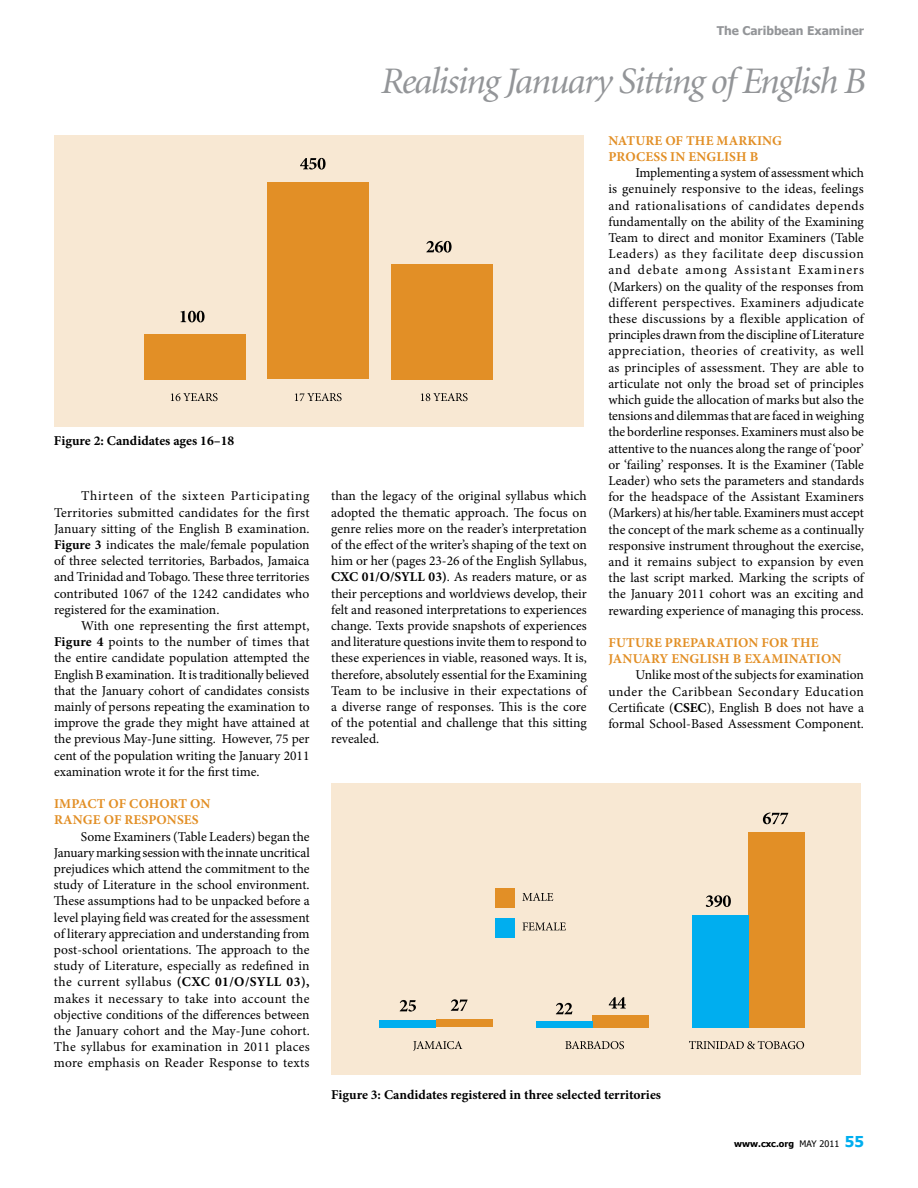
<style>
.page{position:relative;width:918px;height:1188px;background:#fff}
.page>*{position:absolute;margin:0;border:0;box-sizing:border-box;transform-origin:0 0}
.t1{font:italic 37.5px "Minion";letter-spacing:-.04em;color:#939598}
.t2{font:13.5px/16.2px "Minion Pro";color:#000;text-align:justify}
.t3{font:700 13.5px "Minion Pro";letter-spacing:.01em;color:#e28f26}
.t4{font:700 13.5px "Minion Pro";color:#000}
.t5{font:700 12px "Tahoma";color:#939598}
.t6{font:700 9px "Tahoma";color:#000}
.s1{font-weight:700}
.s2{font-weight:400}
.s3{font-size:15px;color:#00aeef}
</style>
<div class="page">
<div style="left:54px;top:135px;width:529px;height:292px;background:#f8e8d3"></div>
<div style="left:144px;top:334px;width:102px;height:45px;background:#e28f26"></div>
<div style="left:267px;top:183px;width:102px;height:196px;background:#e28f26"></div>
<div style="left:392px;top:264px;width:101px;height:115px;background:#e28f26"></div>
<svg style="left:171px;top:393px;width:47px;height:8px"></svg>
<svg style="left:295px;top:393px;width:47px;height:8px"></svg>
<svg style="left:421px;top:393px;width:47px;height:8px"></svg>
<svg style="left:180px;top:311px;width:25px;height:11px"></svg>
<svg style="left:300px;top:158px;width:26px;height:12px"></svg>
<svg style="left:426px;top:241px;width:26px;height:12px"></svg>
<div style="left:331px;top:783px;width:529px;height:292px;background:#f8e8d3"></div>
<svg style="left:413px;top:1041px;width:49px;height:10px"></svg>
<div style="left:436px;top:1020px;width:56px;height:7px;background:#e28f26"></div>
<div style="left:592px;top:1015px;width:57px;height:12px;background:#e28f26"></div>
<div style="left:749px;top:832px;width:56px;height:195px;background:#e28f26"></div>
<div style="left:380px;top:1020px;width:56px;height:7px;background:#00aeef"></div>
<div style="left:536px;top:1021px;width:56px;height:6px;background:#00aeef"></div>
<div style="left:692px;top:915px;width:57px;height:112px;background:#00aeef"></div>
<svg style="left:400px;top:1000px;width:16px;height:12px"></svg>
<svg style="left:451px;top:999px;width:17px;height:12px"></svg>
<svg style="left:556px;top:1003px;width:16px;height:11px"></svg>
<svg style="left:609px;top:997px;width:17px;height:12px"></svg>
<svg style="left:706px;top:895px;width:25px;height:12px"></svg>
<svg style="left:763px;top:812px;width:25px;height:12px"></svg>
<svg style="left:689px;top:1041px;width:115px;height:8px"></svg>
<svg style="left:565px;top:1041px;width:59px;height:8px"></svg>
<svg style="left:522px;top:893px;width:31px;height:8px"></svg>
<div style="left:495px;top:888px;width:19px;height:20px;background:#e28f26"></div>
<svg style="left:523px;top:922px;width:43px;height:8px"></svg>
<div style="left:495px;top:918px;width:19px;height:19px;background:#00aeef"></div>
<p class="t4" style="left:54px;top:431px;width:182px">FIGURE 2: CANDIDATES AGES 16–18</p>
<p class="t2" style="left:54px;top:488px;width:257px;text-indent:27px">Thirteen of the sixteen Participating Territories submitted candidates for the first January sitting of the English B examination.<br><span class="s1">FIGURE 3</span> indicates the male/female population of three selected territories, Barbados, Jamaica and Trinidad and Tobago. These three territories contributed 1067 of the 1242 candidates who registered for the examination.</p>
<p class="t2" style="left:54px;top:618px;width:257px;text-indent:27px">With one representing the first attempt, <span class="s1">FIGURE 4</span> points to the number of times that the entire candidate population attempted the English B examination. It is traditionally believed that the January cohort of candidates consists mainly of persons repeating the examination to improve the grade they might have attained at the previous May-June sitting. However, 75 per cent of the population writing the January 2011 examination wrote it for the first time.</p>
<p class="t3" style="left:54px;top:794px;width:16px">IMPACT</p>
<p class="t3" style="left:108px;top:794px;width:32px">OF COHORT</p>
<p class="t3" style="left:190px;top:794px;width:11px">ON</p>
<p class="t3" style="left:54px;top:810px;width:11px">RANGE</p>
<p class="t3" style="left:104px;top:810px;width:30px">OF RESPONSES</p>
<p class="t2" style="left:54px;top:828px;width:257px;text-indent:27px">Some Examiners (Table Leaders) began the January marking session with the innate uncritical prejudices which attend the commitment to the study of Literature in the school environment.<br>These assumptions had to be unpacked before a level playing field was created for the assessment of literary appreciation and understanding from post-school orientations. The approach to the study of Literature, especially as redefined in the current syllabus <span class="s1">(CXC 01/O/SYLL 03), </span>makes it necessary to take into account the objective conditions of the differences between the January cohort and the May-June cohort.<br>The syllabus for examination in 2011 places more emphasis on Reader Response to texts</p>
<p class="t5" style="left:717px;top:23px;width:149px">The Caribbean Examiner</p>
<h1 class="t1" style="left:380px;top:62px;width:486px">Realising January Sitting of English B</h1>
<p class="t2" style="left:331px;top:488px;width:257px">than the legacy of the original syllabus which adopted the thematic approach. The focus on genre relies more on the reader’s interpretation of the effect of the writer’s shaping of the text on him or her (pages 23-26 of the English Syllabus, <span class="s1">CXC 01/O/SYLL 03)</span>. As readers mature, or as their perceptions and worldviews develop, their felt and reasoned interpretations to experiences change. Texts provide snapshots of experiences and literature questions invite them to respond to these experiences in viable, reasoned ways. It is, therefore, absolutely essential for the Examining Team to be inclusive in their expectations of a diverse range of responses. This is the core of the potential and challenge that this sitting revealed.</p>
<p class="t3" style="left:608px;top:131px;width:20px">NATURE</p>
<p class="t3" style="left:665px;top:131px;width:31px">OF THE</p>
<p class="t3" style="left:717px;top:131px;width:22px">MARKING</p>
<p class="t3" style="left:608px;top:147px;width:18px">PROCESS</p>
<p class="t3" style="left:670px;top:147px;width:36px">IN ENGLISH</p>
<p class="t3" style="left:750px;top:147px;width:10px">B</p>
<p class="t2" style="left:608px;top:165px;width:257px;text-indent:27px">Implementing a system of assessment which is genuinely responsive to the ideas, feelings and rationalisations of candidates depends fundamentally on the ability of the Examining Team to direct and monitor Examiners (Table Leaders) as they facilitate deep discussion and debate among Assistant Examiners (Markers) on the quality of the responses from different perspectives. Examiners adjudicate these discussions by a flexible application of principles drawn from the discipline of Literature appreciation, theories of creativity, as well as principles of assessment. They are able to articulate not only the broad set of principles which guide the allocation of marks but also the tensions and dilemmas that are faced in weighing the borderline responses. Examiners must also be attentive to the nuances along the range of ‘poor’ or ‘failing’ responses. It is the Examiner (Table Leader) who sets the parameters and standards for the headspace of the Assistant Examiners (Markers) at his/her table. Examiners must accept the concept of the mark scheme as a continually responsive instrument throughout the exercise, and it remains subject to expansion by even the last script marked. Marking the scripts of the January 2011 cohort was an exciting and rewarding experience of managing this process.</p>
<p class="t3" style="left:608px;top:633px;width:18px">FUTURE</p>
<p class="t3" style="left:665px;top:633px;width:18px">PREPARATION</p>
<p class="t3" style="left:762px;top:633px;width:10px">FOR</p>
<p class="t3" style="left:791px;top:633px;width:10px">THE</p>
<p class="t3" style="left:608px;top:649px;width:15px">JANUARY</p>
<p class="t3" style="left:672px;top:649px;width:18px">ENGLISH</p>
<p class="t3" style="left:733px;top:649px;width:22px">B EXAMINATION</p>
<p class="t2" style="left:608px;top:667px;width:257px;text-indent:27px">Unlike most of the subjects for examination under the Caribbean Secondary Education Certificate (<span class="s1">CSEC</span>), English B does not have a formal School-Based Assessment Component.</p>
<p class="t4" style="left:331px;top:1085px;width:331px">FIGURE 3: CANDIDATES REGISTERED IN THREE SELECTED TERRITORIES</p>
<p class="t6" style="left:734px;top:1138px;width:131px">www.cxc.org <span class="s2">MAY 2011</span> <span class="s3">55</span></p>
</div>
